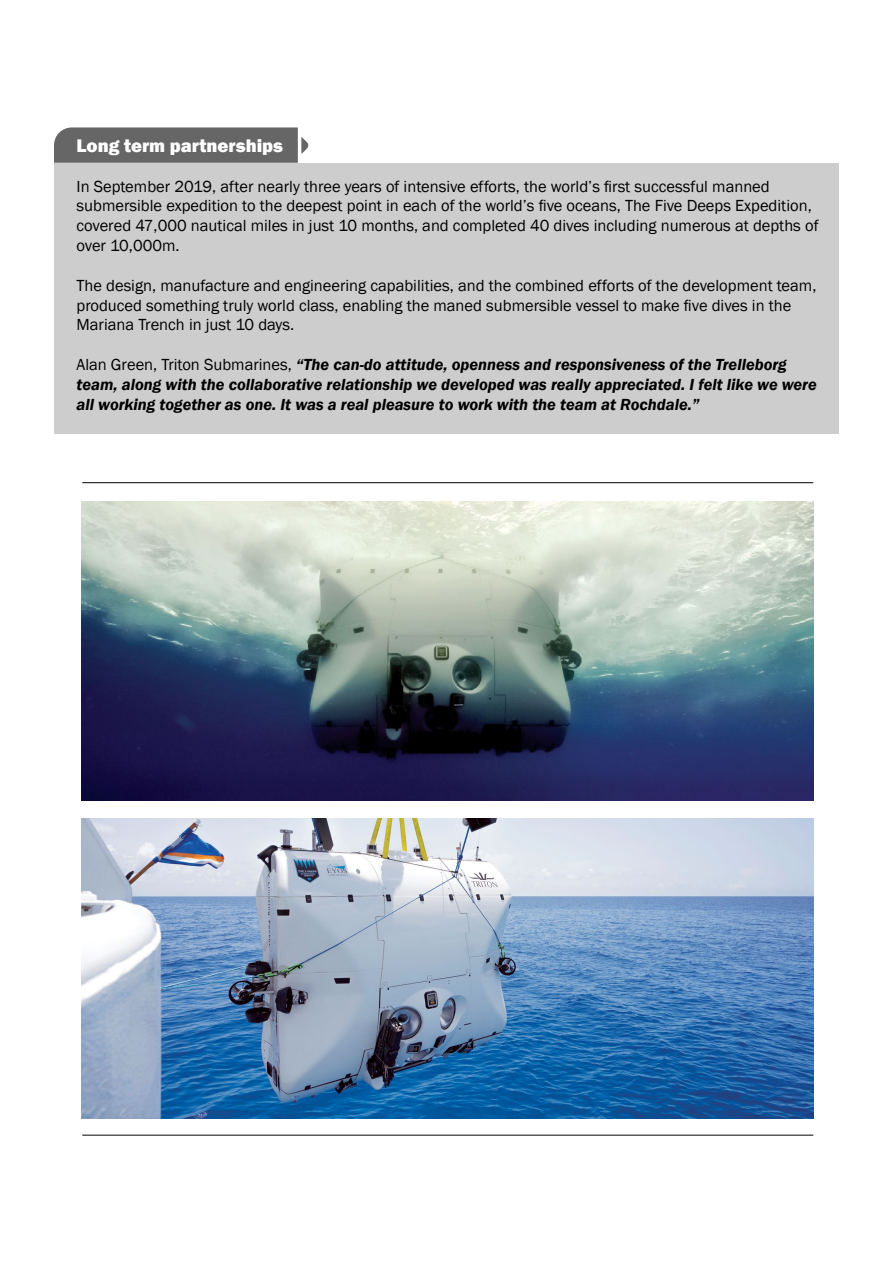
<style>
.page{position:relative;width:893px;height:1263px;background:#fff}
.page>*{position:absolute;margin:0;border:0;box-sizing:border-box;transform-origin:0 0}
.t1{font:800 18.75px "Franklin Gothic";color:#fff}
.t2{font:16.5px/19.8px "Franklin Gothic";color:#000}
.t3{font:italic 600 16.5px/19.8px "Franklin Gothic";color:#000}
.s1{font-weight:400;font-style:normal}
</style>
<div class="page">
<hr style="left:82px;top:482px;width:731px;height:1px;background:#000">
<hr style="left:82px;top:1135px;width:731px;height:1px;background:#000">
<img style="left:81px;top:501px;width:732px;height:300px">
<img style="left:81px;top:819px;width:732px;height:299px">
<div style="left:54px;top:163px;width:785px;height:270px;background:#cdcdcd"></div>
<svg style="left:54px;top:127px;width:255px;height:36px;background:#6f6f6f"></svg>
<p class="t1" style="left:77px;top:134px;width:208px">Long term partnerships</p>
<p class="t2" style="left:77px;top:177px;width:744px">In September 2019, after nearly three years of intensive efforts, the world’s first successful manned submersible expedition to the deepest point in each of the world’s five oceans, The Five Deeps Expedition, covered 47,000 nautical miles in just 10 months, and completed 40 dives including numerous at depths of over 10,000m.</p>
<p class="t2" style="left:77px;top:276px;width:741px">The design, manufacture and engineering capabilities, and the combined efforts of the development team, produced something truly world class, enabling the maned submersible vessel to make five dives in the<br>Mariana Trench in just 10 days.</p>
<p class="t3" style="left:77px;top:354px;width:742px"><span class="s1">Alan Green, Triton Submarines,</span> “The can-do attitude, openness and responsiveness of the Trelleborg team, along with the collaborative relationship we developed was really appreciated. I felt like we were all working together as one. It was a real pleasure to work with the team at Rochdale.”</p>
</div>
